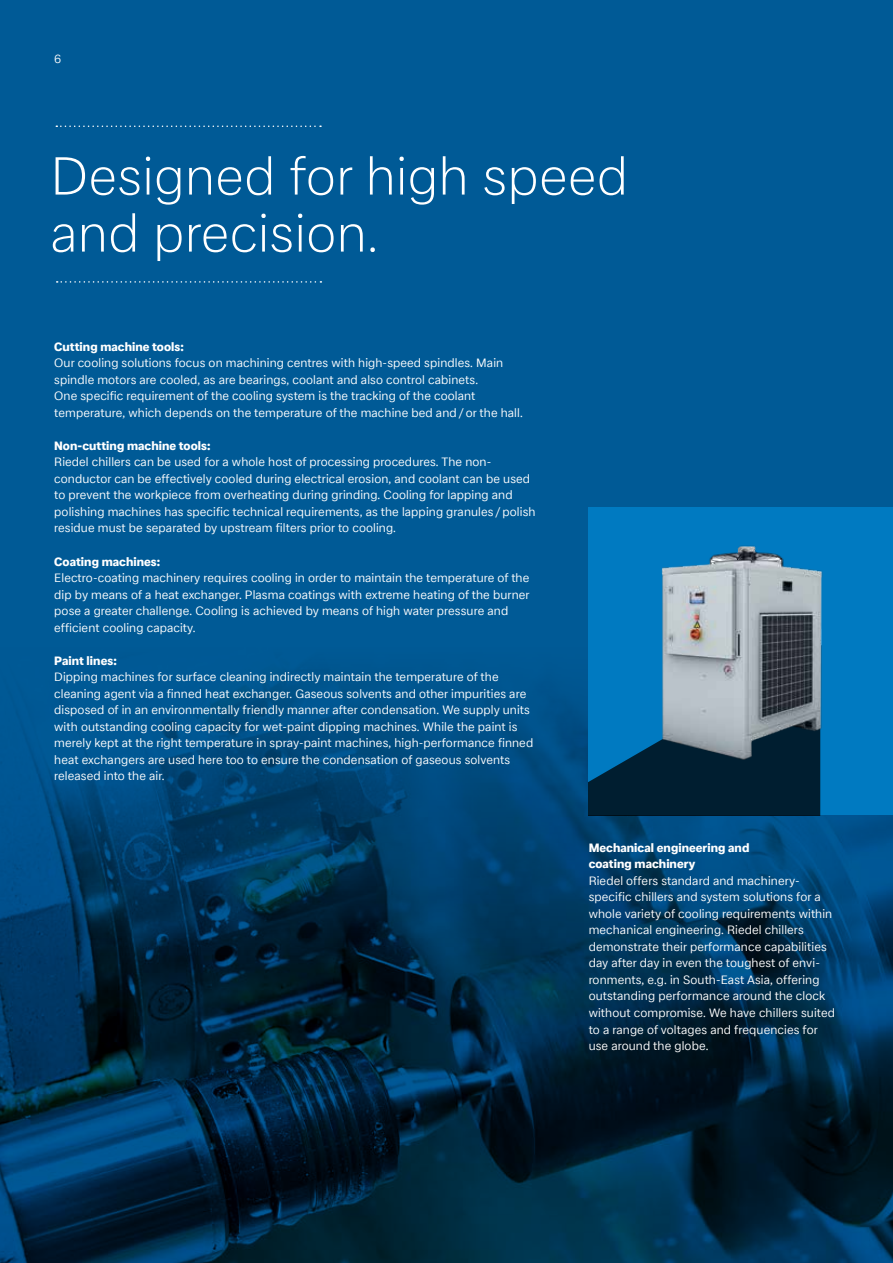
<style>
.page{position:relative;width:893px;height:1263px;background:#005a96}
.page>*{position:absolute;margin:0;border:0;box-sizing:border-box;transform-origin:0 0}
.t1{font:300 52.5px/57px "Glen Dimplex Sans";letter-spacing:.01em;color:#fff}
.t2{font:12px/16.5px "Glen Dimplex Sans";letter-spacing:.01em;color:#fff}
.t3{font:800 12px/16.5px "Glen Dimplex Sans";letter-spacing:.005em;color:#fff}
</style>
<div class="page">
<img style="left:0;top:646px;width:893px;height:617px">
<div style="left:589px;top:508px;width:304px;height:307px;background:#007ac1"></div>
<div style="left:589px;top:777px;width:231px;height:38px;background:#001e30"></div>
<img style="left:597px;top:545px;width:226px;height:244px">
<svg style="left:56px;top:126px;width:265px;height:1px"></svg>
<svg style="left:57px;top:281px;width:264px;height:2px"></svg>
<p class="t2" style="left:54px;top:50px;width:9px">6</p>
<h1 class="t1" style="left:50px;top:147px;width:579px">Designed for high speed and precision.</h1>
<p class="t3" style="left:54px;top:338px;width:131px">Cutting machine tools:</p>
<p class="t2" style="left:54px;top:355px;width:470px">Our cooling solutions focus on machining centres with high-speed spindles. Main spindle motors are cooled, as are bearings, coolant and also control cabinets.<br>One specific requirement of the cooling system is the tracking of the coolant temperature, which depends on the temperature of the machine bed and/ or the hall.</p>
<p class="t3" style="left:54px;top:437px;width:158px">Non-cutting machine tools:</p>
<p class="t2" style="left:54px;top:454px;width:483px">Riedel chillers can be used for a whole host of processing procedures. The non&shy;conductor can be effectively cooled during electrical erosion, and coolant can be used to prevent the workpiece from overheating during grinding. Cooling for lapping and polishing machines has specific technical requirements, as the lapping granules /polish residue must be separated by upstream filters prior to cooling.</p>
<p class="t3" style="left:54px;top:553px;width:108px">Coating machines:</p>
<p class="t2" style="left:54px;top:569px;width:477px">Electro-coating machinery requires cooling in order to maintain the temperature of the dip by means of a heat exchanger. Plasma coatings with extreme heating of the burner pose a greater challenge. Cooling is achieved by means of high water pressure and efficient cooling capacity.</p>
<p class="t3" style="left:54px;top:652px;width:64px">Paint lines:</p>
<p class="t2" style="left:54px;top:668px;width:480px">Dipping machines for surface cleaning indirectly maintain the temperature of the cleaning agent via a finned heat exchanger. Gaseous solvents and other impurities are disposed of in an environmentally friendly manner after condensation. We supply units with outstanding cooling capacity for wet-paint dipping machines. While the paint is merely kept at the right temperature in spray-paint machines, high-performance finned heat exchangers are used here too to ensure the condensation of gaseous solvents released into the air.</p>
<p class="t3" style="left:589px;top:839px;width:162px">Mechanical engineering and coating machinery</p>
<p class="t2" style="left:589px;top:872px;width:248px">Riedel offers standard and machinery&shy;specific chillers and system solutions for a whole variety of cooling requirements within mechanical engineering. Riedel chillers demonstrate their performance capabilities day after day in even the toughest of envi&shy;ronments, e.g. in South-East Asia, offering outstanding performance around the clock without compromise. We have chillers suited to a range of voltages and frequencies for use around the globe.</p>
</div>
